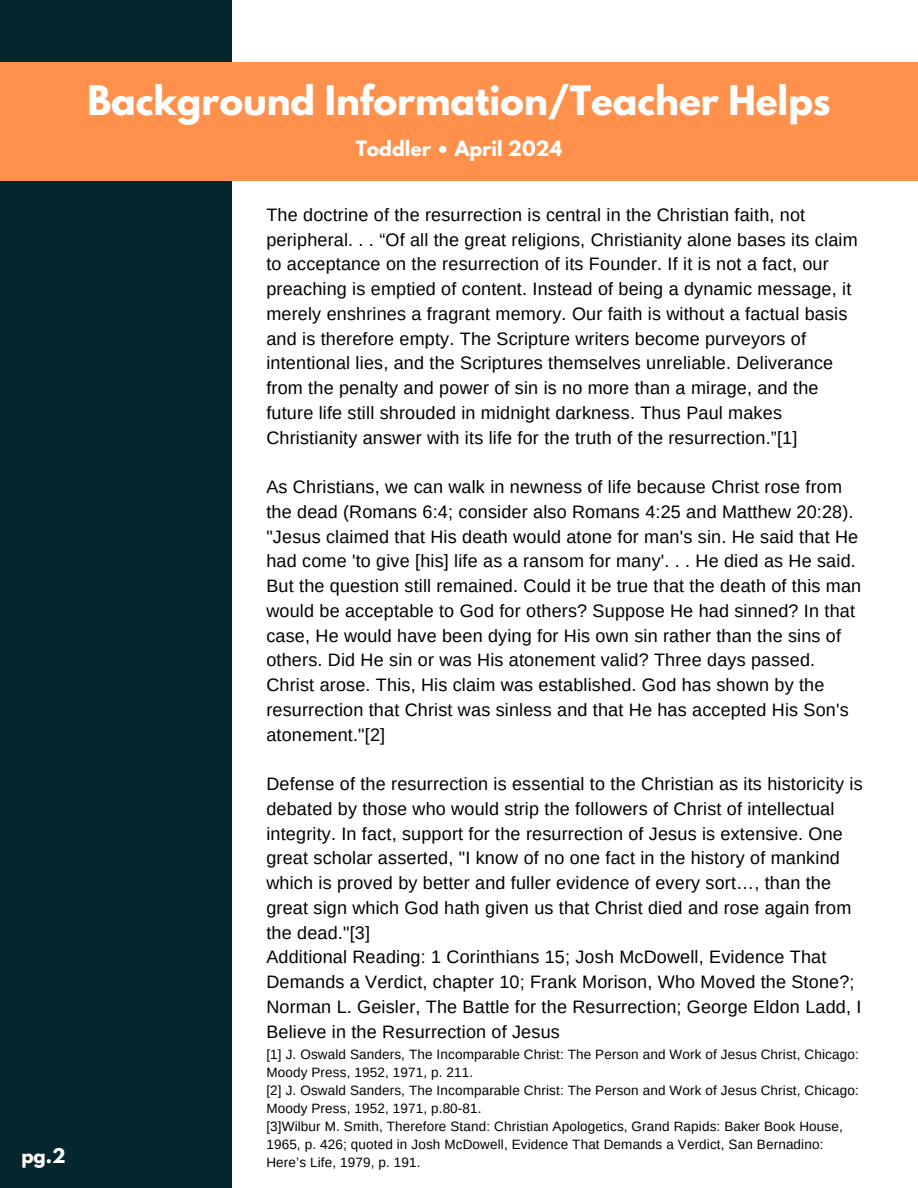
<style>
.page{position:relative;width:918px;height:1188px;background:#fff}
.page>*{position:absolute;margin:0;border:0;box-sizing:border-box;transform-origin:0 0}
.t1{font:700 36px "League Spartan";color:#fff}
.t2{font:700 18.75px "League Spartan";color:#fff}
.t3{font:18px/24.8px "Arimo";letter-spacing:.01em;color:#000}
.t4{font:700 18px "League Spartan";color:#fff}
.t5{font:13.5px/18px "Arimo";letter-spacing:.01em;color:#000}
</style>
<div class="page">
<div style="left:0;top:0;width:231px;height:1188px;background:#03272d"></div>
<div style="left:0;top:62px;width:918px;height:118px;background:#ff914d"></div>
<p class="t1" style="left:87px;top:83px;width:745px">Background Information/Teacher Helps</p>
<p class="t2" style="left:356px;top:139px;width:208px">Toddler • April 2024</p>
<p class="t3" style="left:266px;top:202px;width:593px">The doctrine of the resurrection is central in the Christian faith, not peripheral. . . “Of all the great religions, Christianity alone bases its claim to acceptance on the resurrection of its Founder. If it is not a fact, our preaching is emptied of content. Instead of being a dynamic message, it merely enshrines a fragrant memory. Our faith is without a factual basis and is therefore empty. The Scripture writers become purveyors of intentional lies, and the Scriptures themselves unreliable. Deliverance from the penalty and power of sin is no more than a mirage, and the future life still shrouded in midnight darkness. Thus Paul makes Christianity answer with its life for the truth of the resurrection.”[1]</p>
<p class="t3" style="left:266px;top:475px;width:596px">As Christians, we can walk in newness of life because Christ rose from the dead (Romans 6:4; consider also Romans 4:25 and Matthew 20:28). "Jesus claimed that His death would atone for man's sin. He said that He had come 'to give [his] life as a ransom for many'. . . He died as He said.<br>But the question still remained. Could it be true that the death of this man would be acceptable to God for others? Suppose He had sinned? In that case, He would have been dying for His own sin rather than the sins of others. Did He sin or was His atonement valid? Three days passed.<br>Christ arose. This, His claim was established. God has shown by the resurrection that Christ was sinless and that He has accepted His Son's atonement."[2]</p>
<p class="t3" style="left:266px;top:772px;width:598px">Defense of the resurrection is essential to the Christian as its historicity is debated by those who would strip the followers of Christ of intellectual integrity. In fact, support for the resurrection of Jesus is extensive. One great scholar asserted, "I know of no one fact in the history of mankind which is proved by better and fuller evidence of every sort…, than the great sign which God hath given us that Christ died and rose again from the dead."[3]</p>
<p class="t3" style="left:266px;top:945px;width:597px">Additional Reading: 1 Corinthians 15; Josh McDowell, Evidence That Demands a Verdict, chapter 10; Frank Morison, Who Moved the Stone?; Norman L. Geisler, The Battle for the Resurrection; George Eldon Ladd, I Believe in the Resurrection of Jesus</p>
<p class="t5" style="left:266px;top:1045px;width:594px">[1] J. Oswald Sanders, The Incomparable Christ: The Person and Work of Jesus Christ, Chicago:<br>Moody Press, 1952, 1971, p. 211.</p>
<p class="t5" style="left:266px;top:1081px;width:594px">[2] J. Oswald Sanders, The Incomparable Christ: The Person and Work of Jesus Christ, Chicago:<br>Moody Press, 1952, 1971, p.80-81.</p>
<p class="t5" style="left:266px;top:1117px;width:578px">[3]Wilbur M. Smith, Therefore Stand: Christian Apologetics, Grand Rapids: Baker Book House,<br>1965, p. 426; quoted in Josh McDowell, Evidence That Demands a Verdict, San Bernadino:</p>
<p class="t4" style="left:21px;top:1146px;width:46px">pg.2</p>
<p class="t5" style="left:266px;top:1153px;width:156px">Here’s Life, 1979, p. 191.</p>
</div>
